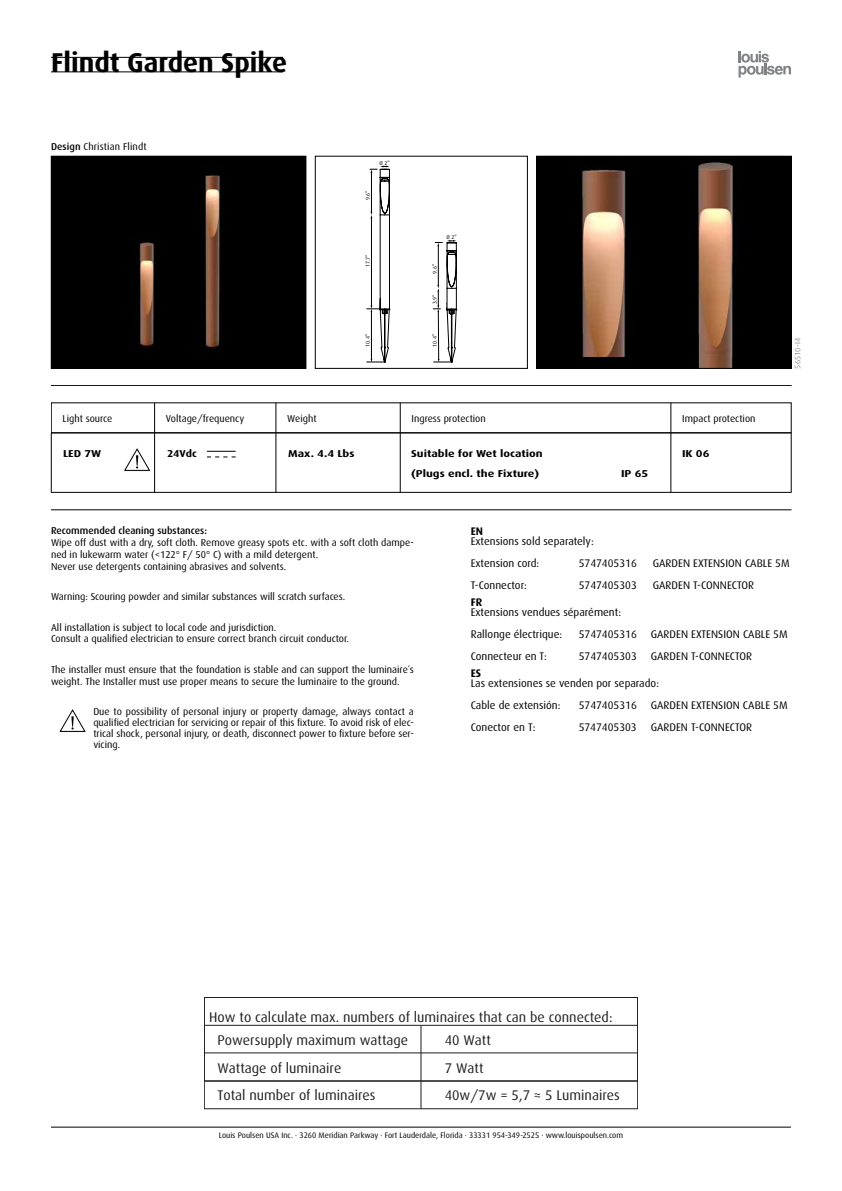
<style>
.page{position:relative;width:842px;height:1191px;background:#fff}
.page>*{position:absolute;margin:0;border:0;box-sizing:border-box;transform-origin:0 0}
.t1{font:700 27.2px "Dax";color:#000}
.t2{font:14px/27.4px "Dax";color:#221f1f}
.t3{font:11px/22px "Dax";color:#000}
.t4{font:700 11px "Dax";color:#000}
.t5{font:10px/11px "Dax";color:#000}
.t6{font:700 10px "Dax";color:#000;scale:1.2 1}
.t7{font:500 10px "Dax";color:#000}
.t8{font:700 10px "Dax";color:#000;scale:1.11 1}
.t9{font:8px "Dax";color:#000}
.t10{font:8px "Dax";color:#939598}
.t11{font:5.6px "Dax";color:#000}
.s1{font-weight:500}
</style>
<div class="page">
<svg style="left:123px;top:448px;width:28px;height:23px"></svg>
<svg style="left:59px;top:709px;width:27px;height:23px"></svg>
<svg style="left:738px;top:51px;width:53px;height:27px"></svg>
<hr style="left:51px;top:385px;width:740px;height:1px;background:#000">
<hr style="left:154px;top:403px;width:1px;height:30px;background:#000">
<hr style="left:276px;top:403px;width:1px;height:30px;background:#000">
<hr style="left:400px;top:403px;width:1px;height:30px;background:#000">
<hr style="left:671px;top:403px;width:1px;height:30px;background:#000">
<div style="left:51px;top:402px;width:740px;height:31px;border:1px solid #000"></div>
<hr style="left:51px;top:492px;width:740px;height:1px;background:#000">
<hr style="left:51px;top:509px;width:740px;height:1px;background:#000">
<hr style="left:51px;top:433px;width:1px;height:59px;background:#000">
<hr style="left:154px;top:433px;width:1px;height:59px;background:#000">
<hr style="left:276px;top:433px;width:1px;height:59px;background:#000">
<hr style="left:400px;top:433px;width:1px;height:59px;background:#000">
<hr style="left:791px;top:433px;width:1px;height:59px;background:#000">
<hr style="left:671px;top:433px;width:1px;height:59px;background:#000">
<hr style="left:51px;top:1126px;width:740px;height:1px;background:#000">
<hr style="left:204px;top:1052px;width:434px;height:1px;background:#211e1f">
<hr style="left:421px;top:1025px;width:1px;height:83px;background:#211e1f">
<div style="left:204px;top:997px;width:434px;height:84px;border:1px solid #211e1f"></div>
<hr style="left:204px;top:1025px;width:434px;height:1px;background:#211e1f">
<hr style="left:51px;top:57px;width:232px;height:1px;background:#000">
<hr style="left:51px;top:72px;width:232px;height:1px;background:#000">
<svg style="left:367px;top:166px;width:23px;height:197px"></svg>
<svg style="left:433px;top:240px;width:24px;height:123px"></svg>
<div style="left:315px;top:156px;width:213px;height:213px;border:1px solid #000"></div>
<svg style="left:207px;top:451px;width:29px;height:6px"></svg>
<img style="left:53px;top:158px;width:251px;height:209px">
<div style="left:51px;top:156px;width:255px;height:213px;border:1px solid #000"></div>
<img style="left:538px;top:158px;width:251px;height:209px">
<div style="left:536px;top:156px;width:255px;height:213px;border:1px solid #000"></div>
<img style="left:546px;top:156px;width:122px;height:200px">
<h1 class="t1" style="left:51px;top:47px;width:238px">Flindt Garden Spike</h1>
<p class="t5" style="left:51px;top:141px;width:97px"><span class="s1">Design</span> Christian Flindt</p>
<p class="t11" style="left:380px;top:160px;width:12px">Ø 2”</p>
<p class="t11" style="left:365px;top:200px;width:11px;rotate:-90deg">9.6”</p>
<p class="t11" style="left:365px;top:267px;width:14px;rotate:-90deg">17.7”</p>
<p class="t11" style="left:365px;top:346px;width:14px;rotate:-90deg">10.4”</p>
<p class="t11" style="left:446px;top:234px;width:12px">Ø 2”</p>
<p class="t11" style="left:432px;top:274px;width:11px;rotate:-90deg">9.6”</p>
<p class="t11" style="left:432px;top:304px;width:11px;rotate:-90deg">3.9”</p>
<p class="t11" style="left:432px;top:346px;width:14px;rotate:-90deg">10.4”</p>
<p class="t5" style="left:63px;top:413px;width:51px">Light source</p>
<p class="t5" style="left:166px;top:413px;width:80px">Voltage/frequency</p>
<p class="t5" style="left:287px;top:413px;width:31px">Weight</p>
<p class="t5" style="left:412px;top:413px;width:76px">Ingress protection</p>
<p class="t5" style="left:682px;top:413px;width:75px">Impact protection</p>
<p class="t6" style="left:63px;top:448px;width:33px">LED 7W</p>
<p class="t8" style="left:167px;top:448px;width:28px">24Vdc</p>
<p class="t6" style="left:288px;top:448px;width:57px">Max. 4.4 Lbs</p>
<p class="t6" style="left:411px;top:448px;width:111px">Suitable for Wet location</p>
<p class="t6" style="left:682px;top:448px;width:24px">IK 06</p>
<p class="t6" style="left:411px;top:468px;width:108px">(Plugs encl. the Fixture)</p>
<p class="t6" style="left:621px;top:468px;width:24px">IP 65</p>
<p class="t10" style="left:793px;top:369px;width:32px;rotate:-90deg">56510-I4</p>
<p class="t7" style="left:51px;top:525px;width:157px">Recommended cleaning substances:</p>
<p class="t5" style="left:51px;top:537px;width:364px;line-height:11.9px">Wipe off dust with a dry, soft cloth. Remove greasy spots etc. with a soft cloth dampe&shy;ned in lukewarm water (&lt;122° F/ 50° C) with a mild detergent.<br>Never use detergents containing abrasives and solvents.</p>
<p class="t5" style="left:51px;top:591px;width:296px">Warning: Scouring powder and similar substances will scratch surfaces.</p>
<p class="t5" style="left:51px;top:621px;width:299px;line-height:11.7px">All installation is subject to local code and jurisdiction.<br>Consult a qualified electrician to ensure correct branch circuit conductor.</p>
<p class="t5" style="left:51px;top:663px;width:364px;line-height:12px">The installer must ensure that the foundation is stable and can support the luminaire´s weight. The Installer must use proper means to secure the luminaire to the ground.</p>
<p class="t5" style="left:93px;top:706px;width:322px;text-align:justify">Due to possibility of personal injury or property damage, always contact a qualified electrician for servicing or repair of this fixture. To avoid risk of elec&shy;trical shock, personal injury, or death, disconnect power to fixture before ser&shy;vicing.</p>
<p class="t4" style="left:471px;top:525px;width:14px">EN</p>
<p class="t3" style="left:471px;top:530px;width:125px">Extensions sold separately:<br>Extension cord:</p>
<p class="t3" style="left:579px;top:552px;width:60px">5747405316</p>
<p class="t3" style="left:653px;top:552px;width:138px">GARDEN EXTENSION CABLE 5M</p>
<p class="t3" style="left:471px;top:574px;width:58px">T-Connector:</p>
<p class="t3" style="left:579px;top:574px;width:60px">5747405303</p>
<p class="t3" style="left:653px;top:574px;width:103px">GARDEN T-CONNECTOR</p>
<p class="t4" style="left:471px;top:596px;width:13px">FR</p>
<p class="t3" style="left:471px;top:601px;width:152px">Extensions vendues séparément:<br>Rallonge électrique:</p>
<p class="t3" style="left:579px;top:623px;width:60px">5747405316</p>
<p class="t3" style="left:651px;top:623px;width:138px">GARDEN EXTENSION CABLE 5M</p>
<p class="t3" style="left:471px;top:645px;width:78px">Connecteur en T:</p>
<p class="t3" style="left:579px;top:645px;width:60px">5747405303</p>
<p class="t3" style="left:651px;top:645px;width:103px">GARDEN T-CONNECTOR</p>
<p class="t4" style="left:471px;top:667px;width:12px">ES</p>
<p class="t3" style="left:471px;top:672px;width:190px">Las extensiones se venden por separado:<br>Cable de extensión:</p>
<p class="t3" style="left:579px;top:694px;width:60px">5747405316</p>
<p class="t3" style="left:651px;top:694px;width:138px">GARDEN EXTENSION CABLE 5M</p>
<p class="t3" style="left:471px;top:716px;width:66px">Conector en T:</p>
<p class="t3" style="left:579px;top:716px;width:60px">5747405303</p>
<p class="t3" style="left:651px;top:716px;width:103px">GARDEN T-CONNECTOR</p>
<h2 class="t2" style="left:209px;top:1003px;width:405px">How to calculate max. numbers of luminaires that can be connected:</h2>
<h2 class="t2" style="left:217px;top:1027px;width:192px">Powersupply maximum wattage<br>Wattage of luminaire<br>Total number of luminaires</h2>
<h2 class="t2" style="left:445px;top:1027px;width:177px">40 Watt<br>7 Watt<br>40w/7w = 5,7 ≈ 5 Luminaires</h2>
<p class="t9" style="left:219px;top:1131px;width:406px">Louis Poulsen USA Inc. · 3260 Meridian Parkway · Fort Lauderdale, Florida · 33331 954-349-2525 · www.louispoulsen.com</p>
</div>
